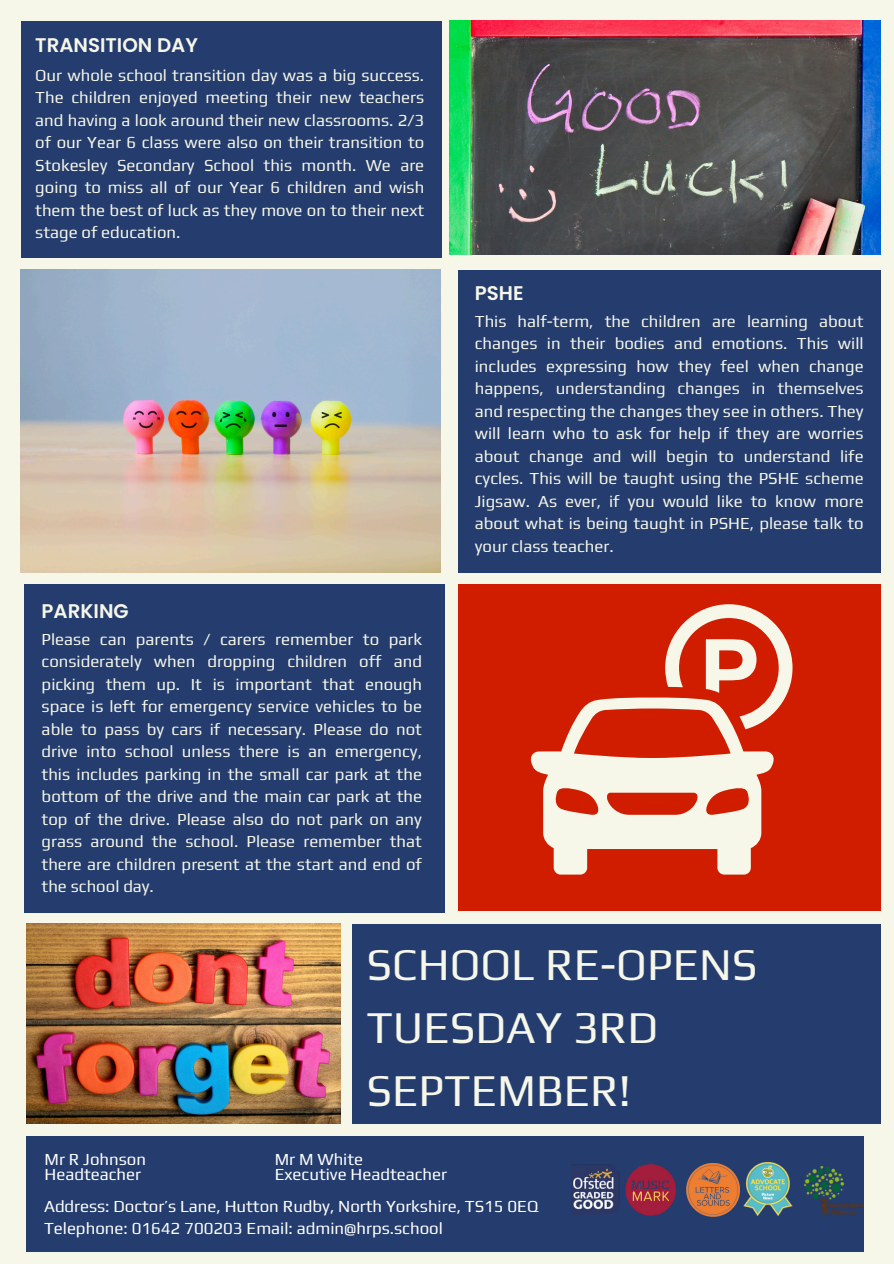
<style>
.page{position:relative;width:894px;height:1264px;background:#fff}
.page>*{position:absolute;margin:0;border:0;box-sizing:border-box;transform-origin:0 0}
.t1{font:45.3px/63px "Play";color:#f6f6e9}
.t2{font:600 19.8px "Poppins";color:#f6f6e9}
.t3{font:16.8px/22.5px "Play";color:#f6f6e9;text-align:justify}
.t4{font:16.8px "Play";color:#fff}
</style>
<div class="page">
<div style="left:0;top:0;width:893px;height:1263px;background:#f6f6e9"></div>
<div style="left:21px;top:21px;width:420px;height:236px;background:#243d6e"></div>
<div style="left:458px;top:270px;width:422px;height:302px;background:#243d6e"></div>
<div style="left:24px;top:584px;width:420px;height:328px;background:#243d6e"></div>
<div style="left:458px;top:584px;width:422px;height:326px;background:#d01d00"></div>
<svg style="left:530px;top:604px;width:262px;height:270px"></svg>
<div style="left:26px;top:1136px;width:837px;height:115px;background:#243d6e"></div>
<img style="left:686px;top:1163px;width:53px;height:53px">
<img style="left:743px;top:1162px;width:50px;height:53px">
<img style="left:628px;top:1164px;width:48px;height:52px">
<img style="left:571px;top:1164px;width:57px;height:51px">
<img style="left:804px;top:1166px;width:59px;height:50px">
<img style="left:449px;top:21px;width:431px;height:234px">
<img style="left:21px;top:270px;width:420px;height:302px">
<img style="left:26px;top:923px;width:314px;height:200px">
<div style="left:352px;top:924px;width:528px;height:199px;background:#243d6e"></div>
<p class="t2" style="left:35px;top:31px;width:164px">TRANSITION DAY</p>
<p class="t3" style="left:35px;top:63px;width:390px">Our whole school transition day was a big success.<br>The children enjoyed meeting their new teachers and having a look around their new classrooms. 2/3 of our Year 6 class were also on their transition to Stokesley Secondary School this month. We are going to miss all of our Year 6 children and wish them the best of luck as they move on to their next stage of education.</p>
<p class="t2" style="left:42px;top:597px;width:89px">PARKING</p>
<p class="t3" style="left:42px;top:627px;width:382px">Please can parents / carers remember to park considerately when dropping children off and picking them up. It is important that enough space is left for emergency service vehicles to be able to pass by cars if necessary. Please do not drive into school unless there is an emergency, this includes parking in the small car park at the bottom of the drive and the main car park at the top of the drive. Please also do not park on any grass around the school. Please remember that there are children present at the start and end of the school day.</p>
<h1 class="t2" style="left:474px;top:279px;width:50px">PSHE</h1>
<p class="t3" style="left:474px;top:309px;width:390px">This half-term, the children are learning about changes in their bodies and emotions. This will includes expressing how they feel when change happens, understanding changes in themselves and respecting the changes they see in others. They will learn who to ask for help if they are worries about change and will begin to understand life cycles. This will be taught using the PSHE scheme Jigsaw. As ever, if you would like to know more about what is being taught in PSHE, please talk to your class teacher.</p>
<p class="t4" style="left:45px;top:1149px;width:103px">Mr R Johnson</p>
<p class="t4" style="left:45px;top:1164px;width:98px">Headteacher</p>
<p class="t1" style="left:366px;top:931px;width:392px">SCHOOL RE-OPENS<br>TUESDAY 3RD<br>SEPTEMBER!</p>
<p class="t4" style="left:275px;top:1149px;width:90px">Mr M White</p>
<p class="t4" style="left:275px;top:1164px;width:174px">Executive Headteacher</p>
<p class="t4" style="left:44px;top:1195px;width:495px">Address: Doctor’s Lane, Hutton Rudby, North Yorkshire, TS15 0EQ</p>
<p class="t4" style="left:44px;top:1218px;width:400px">Telephone: 01642 700203 Email: admin@hrps.school</p>
</div>
